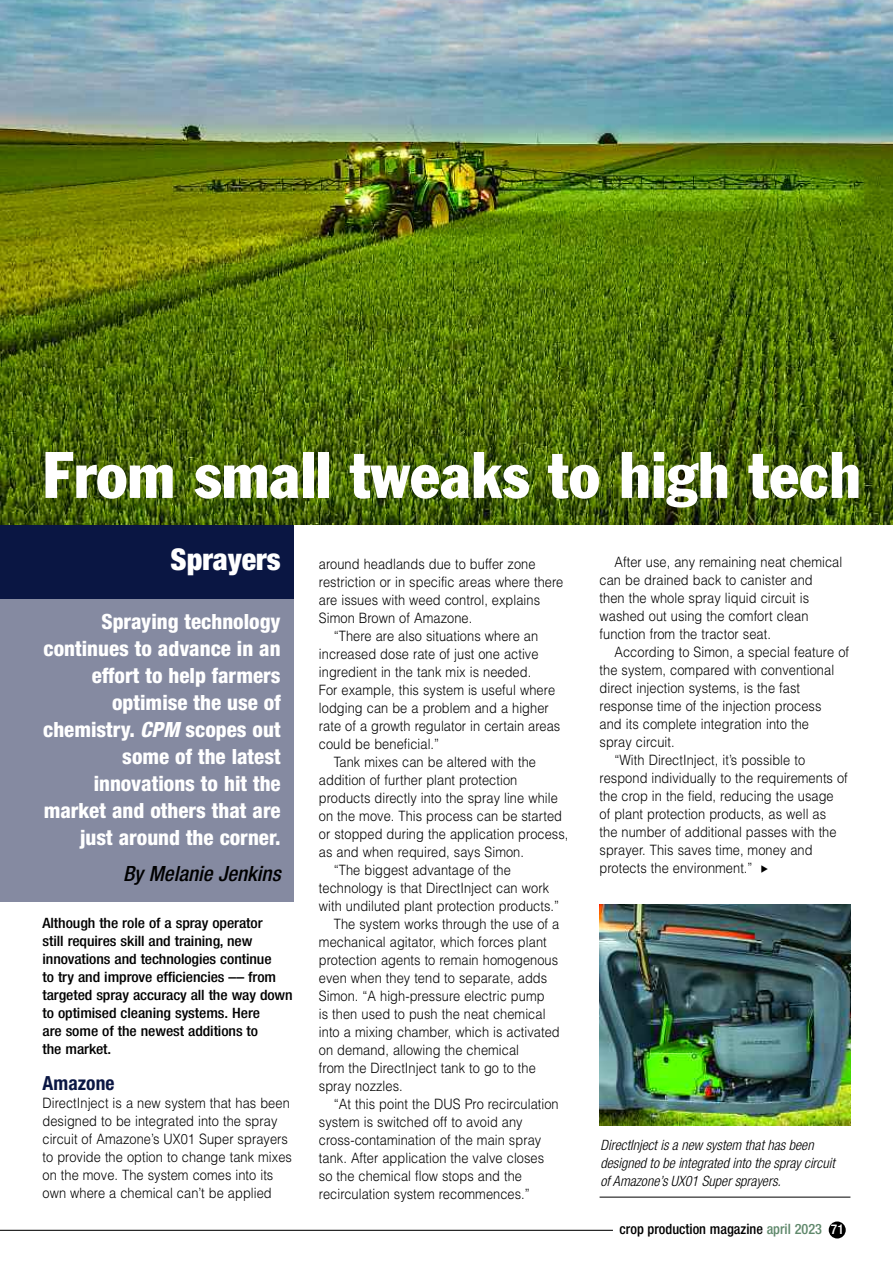
<style>
.page{position:relative;width:893px;height:1263px;background:#fff}
.page>*{position:absolute;margin:0;border:0;box-sizing:border-box;transform-origin:0 0}
.t1{font:condensed 64.5px "Franklin Gothic";color:#fff}
.t2{font:900 condensed 30px "Helvetica Neue";color:#fff}
.t3{font:800 condensed 21px/27px "Helvetica Neue";color:#fff;text-align:right}
.t4{font:italic 500 condensed 21px "Helvetica Neue";color:#000}
.t5{font:700 condensed 19.5px "Helvetica Neue";letter-spacing:.005em;color:#0a1643}
.t6{font:300 14.25px/18px "Helvetica";letter-spacing:.005em;color:#000;scale:.9 1}
.t7{font:500 condensed 14.25px/18px "Helvetica Neue";letter-spacing:-.005em;color:#000;scale:1.1 1}
.t8{font:italic 300 condensed 14.25px/18px "Helvetica Neue";color:#000}
.t9{font:500 condensed 14.25px "Helvetica Neue";letter-spacing:-.005em;color:#000}
.s1{font-style:italic}
.s2{color:#60896c}
.s3{font-size:13.5px;color:#fff}
</style>
<div class="page">
<div style="left:0;top:598px;width:293px;height:303px;background:#858aa1"></div>
<div style="left:0;top:524px;width:293px;height:74px;background:#0a1643"></div>
<img style="left:0;top:0;width:893px;height:524px">
<div style="left:829px;top:1221px;width:17px;height:17px;background:#000;border-radius:50%"></div>
<hr style="left:0;top:1230px;width:613px;height:1px;background:#000">
<hr style="left:600px;top:1197px;width:250px;height:1px;background:#000">
<img style="left:600px;top:904px;width:250px;height:222px">
<h1 class="t1" style="left:43px;top:452px;width:820px">From small tweaks to high tech</h1>
<h2 class="t2" style="left:171px;top:549px;width:112px">Sprayers</h2>
<h3 class="t3" style="left:43px;top:610px;width:239px">Spraying technology continues to advance in an effort to help farmers optimise the use of chemistry. <span class="s1">CPM</span> scopes out some of the latest innovations to hit the market and others that are just around the corner.</h3>
<h3 class="t4" style="left:123px;top:866px;width:159px">By Melanie Jenkins</h3>
<p class="t7" style="left:43px;top:916px;width:229px">Although the role of a spray operator<br>still requires skill and training, new innovations and technologies continue<br>to try and improve efficiencies –– from targeted spray accuracy all the way down to optimised cleaning systems. Here<br>are some of the newest additions to<br>the market.</p>
<h3 class="t5" style="left:43px;top:1076px;width:74px">Amazone</h3>
<p class="t6" style="left:43px;top:1094px;width:279px">DirectInject is a new system that has been designed to be integrated into the spray circuit of Amazone’s UX01 Super sprayers to provide the option to change tank mixes on the move. The system comes into its own where a chemical can’t be applied</p>
<p class="t6" style="left:319px;top:555px;width:242px">around headlands due to buffer zone</p>
<p class="t6" style="left:319px;top:573px;width:273px">restriction or in specific areas where there</p>
<p class="t6" style="left:319px;top:591px;width:247px">are issues with weed control, explains</p>
<p class="t6" style="left:319px;top:609px;width:172px">Simon Brown of Amazone.</p>
<p class="t6" style="left:334px;top:627px;width:229px">“There are also situations where an</p>
<p class="t6" style="left:319px;top:645px;width:246px">increased dose rate of just one active</p>
<p class="t6" style="left:319px;top:663px;width:237px">ingredient in the tank mix is needed.</p>
<p class="t6" style="left:319px;top:681px;width:264px">For example, this system is useful where</p>
<p class="t6" style="left:319px;top:699px;width:257px">lodging can be a problem and a higher</p>
<p class="t6" style="left:319px;top:717px;width:270px">rate of a growth regulator in certain areas</p>
<p class="t6" style="left:319px;top:735px;width:135px">could be beneficial.”</p>
<p class="t6" style="left:334px;top:753px;width:226px">Tank mixes can be altered with the</p>
<p class="t6" style="left:319px;top:771px;width:222px">addition of further plant protection</p>
<p class="t6" style="left:319px;top:789px;width:267px">products directly into the spray line while</p>
<p class="t6" style="left:319px;top:807px;width:272px">on the move. This process can be started</p>
<p class="t6" style="left:319px;top:825px;width:279px">or stopped during the application process,</p>
<p class="t6" style="left:319px;top:843px;width:229px">as and when required, says Simon.</p>
<p class="t6" style="left:334px;top:861px;width:198px">“The biggest advantage of the</p>
<p class="t6" style="left:319px;top:879px;width:257px">technology is that DirectInject can work</p>
<p class="t6" style="left:319px;top:897px;width:268px">with undiluted plant protection products.”</p>
<p class="t6" style="left:334px;top:915px;width:252px">The system works through the use of a</p>
<p class="t6" style="left:319px;top:933px;width:255px">mechanical agitator, which forces plant</p>
<p class="t6" style="left:319px;top:951px;width:267px">protection agents to remain homogenous</p>
<p class="t6" style="left:319px;top:969px;width:255px">even when they tend to separate, adds</p>
<p class="t6" style="left:319px;top:987px;width:252px">Simon. “A high-pressure electric pump</p>
<p class="t6" style="left:319px;top:1005px;width:253px">is then used to push the neat chemical</p>
<p class="t6" style="left:319px;top:1023px;width:269px">into a mixing chamber, which is activated</p>
<p class="t6" style="left:319px;top:1041px;width:224px">on demand, allowing the chemical</p>
<p class="t6" style="left:319px;top:1059px;width:243px">from the DirectInject tank to go to the</p>
<p class="t6" style="left:319px;top:1077px;width:95px">spray nozzles.</p>
<p class="t6" style="left:334px;top:1095px;width:251px">“At this point the DUS Pro recirculation</p>
<p class="t6" style="left:319px;top:1113px;width:228px">system is switched off to avoid any</p>
<p class="t6" style="left:319px;top:1131px;width:249px">cross-contamination of the main spray</p>
<p class="t6" style="left:319px;top:1149px;width:252px">tank. After application the valve closes</p>
<p class="t6" style="left:319px;top:1167px;width:227px">so the chemical flow stops and the</p>
<p class="t6" style="left:319px;top:1185px;width:236px">recirculation system recommences.”</p>
<p class="t6" style="left:600px;top:553px;width:271px;text-indent:15px">After use, any remaining neat chemical can be drained back to canister and<br>then the whole spray liquid circuit is washed out using the comfort clean function from the tractor seat.</p>
<p class="t6" style="left:614px;top:643px;width:262px">According to Simon, a special feature of</p>
<p class="t6" style="left:600px;top:661px;width:262px">the system, compared with conventional</p>
<p class="t6" style="left:600px;top:679px;width:224px">direct injection systems, is the fast</p>
<p class="t6" style="left:600px;top:697px;width:248px">response time of the injection process</p>
<p class="t6" style="left:600px;top:715px;width:234px">and its complete integration into the</p>
<p class="t6" style="left:600px;top:733px;width:85px">spray circuit.</p>
<p class="t6" style="left:614px;top:751px;width:213px">“With DirectInject, it’s possible to</p>
<p class="t6" style="left:600px;top:769px;width:277px">respond individually to the requirements of</p>
<p class="t6" style="left:600px;top:787px;width:262px">the crop in the field, reducing the usage</p>
<p class="t6" style="left:600px;top:805px;width:253px">of plant protection products, as well as</p>
<p class="t6" style="left:600px;top:823px;width:265px">the number of additional passes with the</p>
<p class="t6" style="left:600px;top:841px;width:238px">sprayer. This saves time, money and</p>
<p class="t6" style="left:600px;top:859px;width:171px">protects the environment.”</p>
<p class="t8" style="left:601px;top:1137px;width:236px">DirectInject is a new system that has been designed to be integrated into the spray circuit of Amazone’s UX01 Super sprayers.</p>
<p class="t9" style="left:620px;top:1224px;width:226px">crop production magazine <span class="s2">april 2023</span> <span class="s3">71</span></p>
</div>
